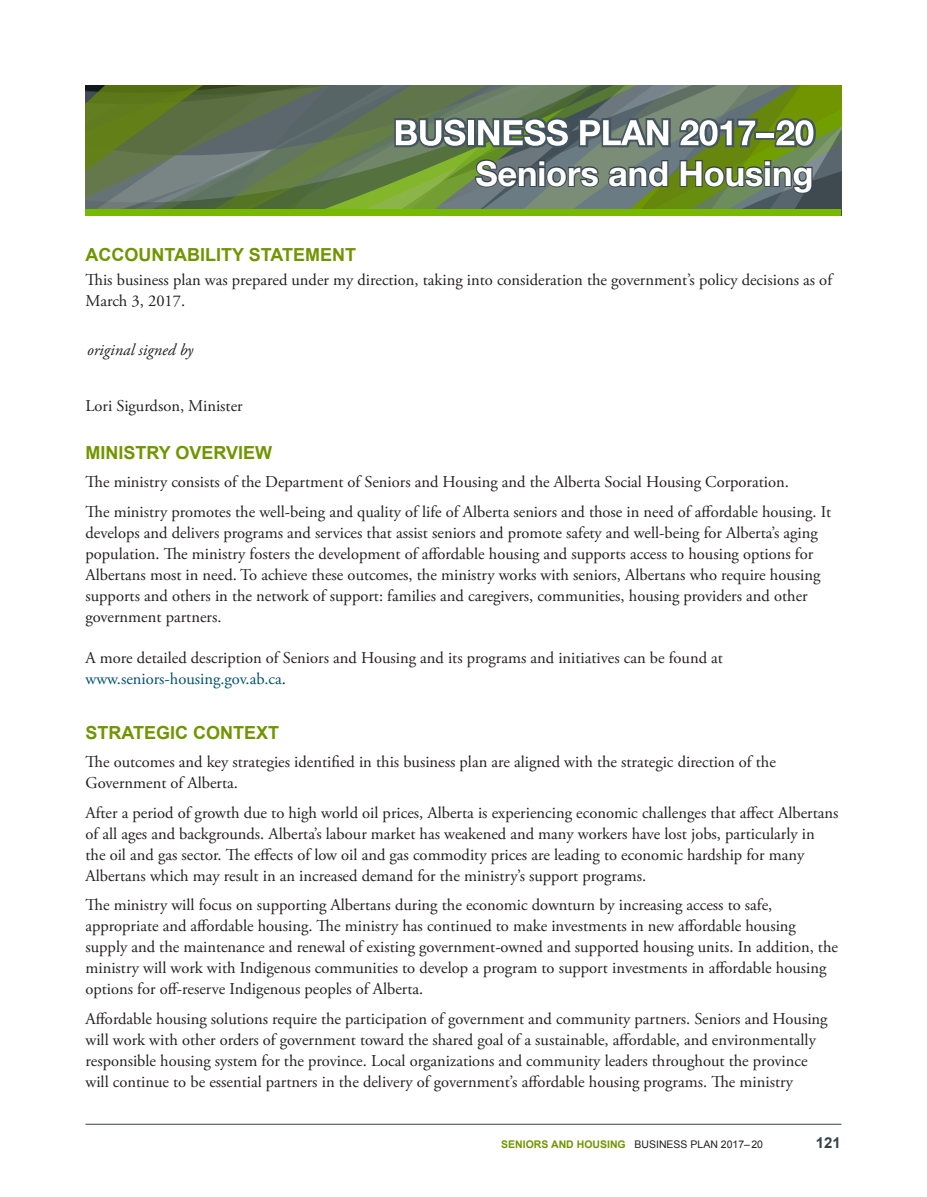
<style>
.page{position:relative;width:927px;height:1197px;background:#fff}
.page>*{position:absolute;margin:0;border:0;box-sizing:border-box;transform-origin:0 0}
.t1{font:700 34.5px "Helvetica Neue LT Std";letter-spacing:-.005em;color:#fff}
.Main_Heading{font:700 18px "Arial";color:#719500}
.paragraph_text{font:16.5px/21px "Adobe Garamond Pro";color:#231f20}
.paragraph_text__last{font:16.5px/21px "Adobe Garamond Pro";color:#231f20}
.paragraph_text_no_sp{font:16.5px "Adobe Garamond Pro";color:#231f20}
.signature_area{font:italic 16.5px "Adobe Garamond Pro";color:#231f20}
.t2{font:700 15px "Arial";color:#36424a}
.Footer_-_Ministry_Na{font:10.5px "Arial";color:#231f20}
.s1{color:#005072}
.s2{font-weight:700;color:#719500}
</style>
<div class="page">
<hr style="left:86px;top:1124px;width:756px;height:1px;background:#36424a">
<svg style="left:86px;top:86px;width:756px;height:130px;background:#6b8156"></svg>
<h1 class="t1" style="left:475px;top:152px;width:340px">Seniors and Housing</h1>
<p class="Main_Heading" style="left:86px;top:242px;width:272px">ACCOUNTABILITY STATEMENT</p>
<p class="paragraph_text" style="left:86px;top:270px;width:748px">This business plan was prepared under my direction, taking into consideration the government’s policy decisions as of<br>March 3, 2017.</p>
<p class="signature_area" style="left:87px;top:340px;width:108px">original signed by</p>
<p class="paragraph_text_no_sp" style="left:86px;top:396px;width:159px">Lori Sigurdson, Minister</p>
<p class="Main_Heading" style="left:86px;top:441px;width:188px">MINISTRY OVERVIEW</p>
<p class="paragraph_text" style="left:86px;top:472px;width:705px">The ministry consists of the Department of Seniors and Housing and the Alberta Social Housing Corporation.</p>
<p class="paragraph_text__last" style="left:86px;top:501px;width:747px">The ministry promotes the well-being and quality of life of Alberta seniors and those in need of affordable housing. It develops and delivers programs and services that assist seniors and promote safety and well-being for Alberta’s aging population. The ministry fosters the development of affordable housing and supports access to housing options for Albertans most in need. To achieve these outcomes, the ministry works with seniors, Albertans who require housing supports and others in the network of support: families and caregivers, communities, housing providers and other government partners.</p>
<p class="paragraph_text__last" style="left:86px;top:648px;width:639px">A more detailed description of Seniors and Housing and its programs and initiatives can be found at <span class="s1">www.seniors-housing.gov.ab.ca</span>.</p>
<p class="Main_Heading" style="left:86px;top:721px;width:195px">STRATEGIC CONTEXT</p>
<p class="paragraph_text" style="left:86px;top:752px;width:692px">The outcomes and key strategies identified in this business plan are aligned with the strategic direction of the<br>Government of Alberta.</p>
<p class="paragraph_text" style="left:86px;top:802px;width:755px">After a period of growth due to high world oil prices, Alberta is experiencing economic challenges that affect Albertans of all ages and backgrounds. Alberta’s labour market has weakened and many workers have lost jobs, particularly in the oil and gas sector. The effects of low oil and gas commodity prices are leading to economic hardship for many Albertans which may result in an increased demand for the ministry’s support programs.</p>
<p class="paragraph_text" style="left:86px;top:895px;width:754px">The ministry will focus on supporting Albertans during the economic downturn by increasing access to safe, appropriate and affordable housing. The ministry has continued to make investments in new affordable housing supply and the maintenance and renewal of existing government-owned and supported housing units. In addition, the ministry will work with Indigenous communities to develop a program to support investments in affordable housing options for off-reserve Indigenous peoples of Alberta.</p>
<p class="paragraph_text" style="left:86px;top:1009px;width:744px">Affordable housing solutions require the participation of government and community partners. Seniors and Housing will work with other orders of government toward the shared goal of a sustainable, affordable, and environmentally responsible housing system for the province. Local organizations and community leaders throughout the province will continue to be essential partners in the delivery of government’s affordable housing programs. The ministry</p>
<p class="Footer_-_Ministry_Na" style="left:501px;top:1137px;width:263px"><span class="s2">SENIORS AND HOUSING</span> BUSINESS PLAN 2017–20</p>
<p class="t2" style="left:816px;top:1133px;width:27px">121</p>
</div>
